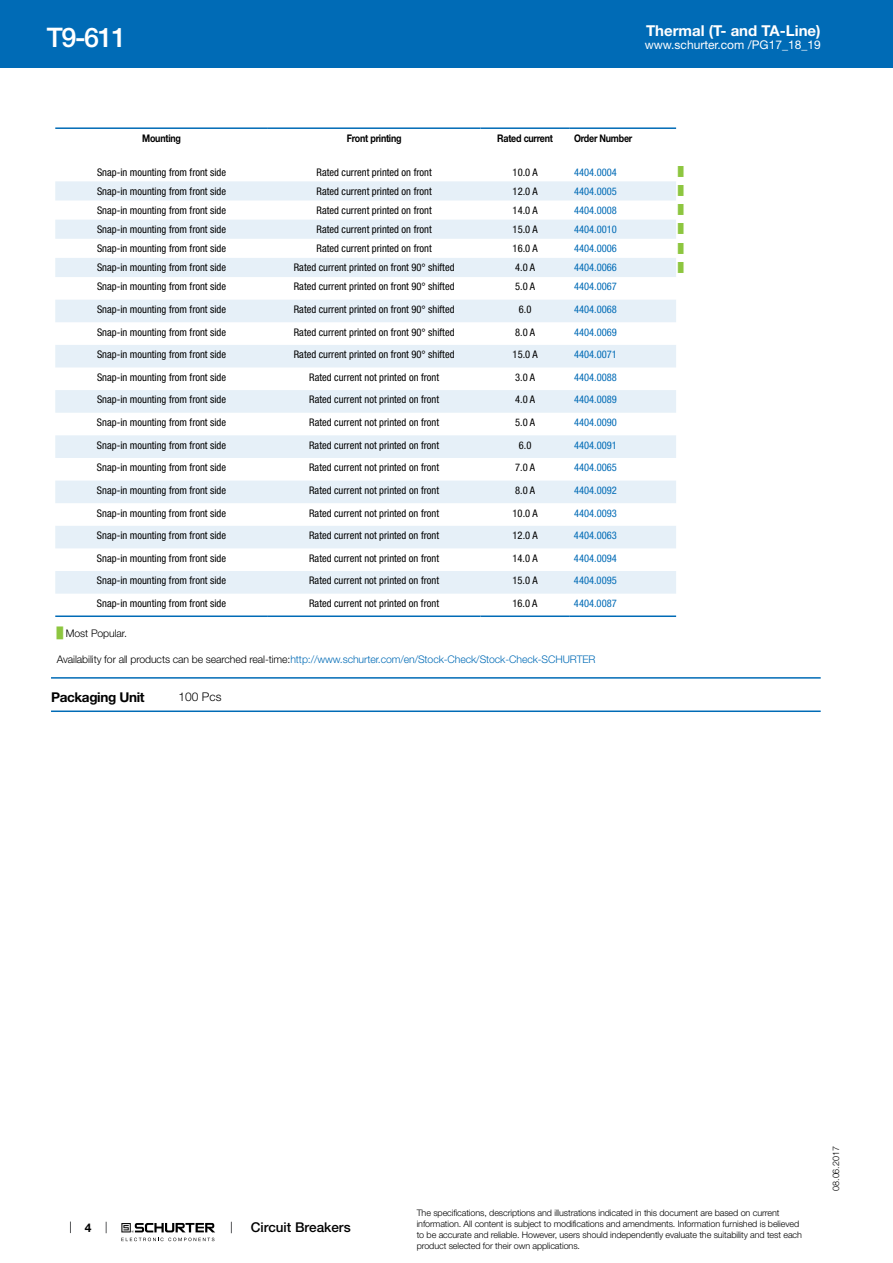
<style>
.page{position:relative;width:893px;height:1263px;background:#fff}
.page>*{position:absolute;margin:0;border:0;box-sizing:border-box;transform-origin:0 0}
.t1{font:500 27px "Helvetica Neue LT";color:#fff}
.t2{font:700 15px "Helvetica Neue LT";color:#fff}
.t3{font:500 13.5px "Helvetica Neue LT";color:#000}
.t4{font:700 13.5px "Helvetica Neue LT";letter-spacing:-.025em;color:#000}
.t5{font:12px "Helvetica Neue LT";color:#fff}
.t6{font:300 12px "Helvetica Neue LT";color:#000}
.t7{font:700 12px "Helvetica Neue LT";color:#000}
.t8{font:condensed 10.5px "Helvetica Neue LT";color:#000}
.t9{font:condensed 10.5px "Helvetica Neue LT";color:#006bb6}
.t10{font:300 10.5px "Helvetica Neue LT";letter-spacing:-.01em;color:#006bb6}
.t11{font:700 10.5px "Helvetica Neue LT";letter-spacing:-.025em;color:#000;scale:.85 1}
.t12{font:300 10.5px "Helvetica Neue LT";letter-spacing:-.01em;color:#000}
.t13{font:300 9px/10.8px "Helvetica Neue LT";letter-spacing:-.01em;color:#000}
.t14{font:9px "Arial Unicode MS";color:#8dc63f}
.s1{font-family:"Arial Unicode MS";font-weight:400;color:#8dc63f}
.s2{color:#000}
</style>
<div class="page">
<svg style="left:70px;top:1221px;width:1px;height:12px"></svg>
<svg style="left:121px;top:1223px;width:94px;height:18px"></svg>
<div style="left:0;top:0;width:893px;height:68px;background:#006bb6"></div>
<svg style="left:55px;top:181px;width:621px;height:413px;fill:#e6f0f8"></svg>
<hr style="left:55px;top:127px;width:213px;height:2px;background:#006bb6">
<hr style="left:268px;top:127px;width:212px;height:2px;background:#006bb6">
<hr style="left:480px;top:127px;width:90px;height:2px;background:#006bb6">
<hr style="left:570px;top:127px;width:106px;height:2px;background:#006bb6">
<hr style="left:55px;top:615px;width:213px;height:2px;background:#006bb6">
<hr style="left:268px;top:615px;width:212px;height:2px;background:#006bb6">
<hr style="left:480px;top:615px;width:90px;height:2px;background:#006bb6">
<hr style="left:570px;top:615px;width:106px;height:2px;background:#006bb6">
<hr style="left:51px;top:677px;width:770px;height:2px;background:#006bb6">
<hr style="left:51px;top:710px;width:770px;height:2px;background:#006bb6">
<h1 class="t1" style="left:47px;top:21px;width:81px">T9-611</h1>
<h2 class="t2" style="left:646px;top:21px;width:176px">Thermal (T- and TA-Line)</h2>
<p class="t5" style="left:645px;top:38px;width:178px">www.schurter.com /PG17_18_19</p>
<p class="t11" style="left:142px;top:131px;width:47px">Mounting</p>
<p class="t11" style="left:347px;top:131px;width:66px">Front printing</p>
<p class="t11" style="left:497px;top:131px;width:67px">Rated current</p>
<p class="t11" style="left:574px;top:131px;width:70px">Order Number</p>
<p class="t8" style="left:97px;top:166px;width:131px">Snap-in mounting from front side</p>
<p class="t8" style="left:317px;top:166px;width:117px">Rated current printed on front</p>
<p class="t8" style="left:513px;top:166px;width:27px">10.0 A</p>
<p class="t9" style="left:574px;top:166px;width:44px">4404.0004</p>
<p class="t14" style="left:678px;top:165px;width:7px">█</p>
<p class="t8" style="left:97px;top:185px;width:131px">Snap-in mounting from front side</p>
<p class="t8" style="left:317px;top:185px;width:117px">Rated current printed on front</p>
<p class="t8" style="left:513px;top:185px;width:27px">12.0 A</p>
<p class="t9" style="left:574px;top:185px;width:44px">4404.0005</p>
<p class="t14" style="left:678px;top:184px;width:7px">█</p>
<p class="t8" style="left:97px;top:204px;width:131px">Snap-in mounting from front side</p>
<p class="t8" style="left:317px;top:204px;width:117px">Rated current printed on front</p>
<p class="t8" style="left:513px;top:204px;width:27px">14.0 A</p>
<p class="t9" style="left:574px;top:204px;width:44px">4404.0008</p>
<p class="t14" style="left:678px;top:204px;width:7px">█</p>
<p class="t8" style="left:97px;top:223px;width:131px">Snap-in mounting from front side</p>
<p class="t8" style="left:317px;top:223px;width:117px">Rated current printed on front</p>
<p class="t8" style="left:513px;top:223px;width:27px">15.0 A</p>
<p class="t9" style="left:574px;top:223px;width:44px">4404.0010</p>
<p class="t14" style="left:678px;top:223px;width:7px">█</p>
<p class="t8" style="left:97px;top:242px;width:131px">Snap-in mounting from front side</p>
<p class="t8" style="left:317px;top:242px;width:117px">Rated current printed on front</p>
<p class="t8" style="left:513px;top:242px;width:27px">16.0 A</p>
<p class="t9" style="left:574px;top:242px;width:44px">4404.0006</p>
<p class="t14" style="left:678px;top:242px;width:7px">█</p>
<p class="t8" style="left:97px;top:261px;width:131px">Snap-in mounting from front side</p>
<p class="t8" style="left:294px;top:261px;width:162px">Rated current printed on front 90° shifted</p>
<p class="t8" style="left:515px;top:261px;width:21px">4.0 A</p>
<p class="t9" style="left:574px;top:261px;width:44px">4404.0066</p>
<p class="t14" style="left:678px;top:261px;width:7px">█</p>
<p class="t8" style="left:97px;top:281px;width:131px">Snap-in mounting from front side</p>
<p class="t8" style="left:294px;top:281px;width:162px">Rated current printed on front 90° shifted</p>
<p class="t8" style="left:515px;top:281px;width:21px">5.0 A</p>
<p class="t9" style="left:574px;top:281px;width:44px">4404.0067</p>
<p class="t8" style="left:97px;top:303px;width:131px">Snap-in mounting from front side</p>
<p class="t8" style="left:294px;top:303px;width:162px">Rated current printed on front 90° shifted</p>
<p class="t8" style="left:519px;top:303px;width:14px">6.0</p>
<p class="t9" style="left:574px;top:303px;width:44px">4404.0068</p>
<p class="t8" style="left:97px;top:326px;width:131px">Snap-in mounting from front side</p>
<p class="t8" style="left:294px;top:326px;width:162px">Rated current printed on front 90° shifted</p>
<p class="t8" style="left:515px;top:326px;width:21px">8.0 A</p>
<p class="t9" style="left:574px;top:326px;width:44px">4404.0069</p>
<p class="t8" style="left:97px;top:348px;width:131px">Snap-in mounting from front side</p>
<p class="t8" style="left:294px;top:348px;width:162px">Rated current printed on front 90° shifted</p>
<p class="t8" style="left:513px;top:348px;width:27px">15.0 A</p>
<p class="t9" style="left:574px;top:348px;width:44px">4404.0071</p>
<p class="t8" style="left:97px;top:371px;width:131px">Snap-in mounting from front side</p>
<p class="t8" style="left:309px;top:371px;width:131px">Rated current not printed on front</p>
<p class="t8" style="left:515px;top:371px;width:21px">3.0 A</p>
<p class="t9" style="left:574px;top:371px;width:44px">4404.0088</p>
<p class="t8" style="left:97px;top:394px;width:131px">Snap-in mounting from front side</p>
<p class="t8" style="left:309px;top:394px;width:131px">Rated current not printed on front</p>
<p class="t8" style="left:515px;top:394px;width:21px">4.0 A</p>
<p class="t9" style="left:574px;top:394px;width:44px">4404.0089</p>
<p class="t8" style="left:97px;top:416px;width:131px">Snap-in mounting from front side</p>
<p class="t8" style="left:309px;top:416px;width:131px">Rated current not printed on front</p>
<p class="t8" style="left:515px;top:416px;width:21px">5.0 A</p>
<p class="t9" style="left:574px;top:416px;width:44px">4404.0090</p>
<p class="t8" style="left:97px;top:439px;width:131px">Snap-in mounting from front side</p>
<p class="t8" style="left:309px;top:439px;width:131px">Rated current not printed on front</p>
<p class="t8" style="left:519px;top:439px;width:14px">6.0</p>
<p class="t9" style="left:574px;top:439px;width:44px">4404.0091</p>
<p class="t8" style="left:97px;top:461px;width:131px">Snap-in mounting from front side</p>
<p class="t8" style="left:309px;top:461px;width:131px">Rated current not printed on front</p>
<p class="t8" style="left:515px;top:461px;width:21px">7.0 A</p>
<p class="t9" style="left:574px;top:461px;width:44px">4404.0065</p>
<p class="t8" style="left:97px;top:484px;width:131px">Snap-in mounting from front side</p>
<p class="t8" style="left:309px;top:484px;width:131px">Rated current not printed on front</p>
<p class="t8" style="left:515px;top:484px;width:21px">8.0 A</p>
<p class="t9" style="left:574px;top:484px;width:44px">4404.0092</p>
<p class="t8" style="left:97px;top:507px;width:131px">Snap-in mounting from front side</p>
<p class="t8" style="left:309px;top:507px;width:131px">Rated current not printed on front</p>
<p class="t8" style="left:513px;top:507px;width:27px">10.0 A</p>
<p class="t9" style="left:574px;top:507px;width:44px">4404.0093</p>
<p class="t8" style="left:97px;top:529px;width:131px">Snap-in mounting from front side</p>
<p class="t8" style="left:309px;top:529px;width:131px">Rated current not printed on front</p>
<p class="t8" style="left:513px;top:529px;width:27px">12.0 A</p>
<p class="t9" style="left:574px;top:529px;width:44px">4404.0063</p>
<p class="t8" style="left:97px;top:552px;width:131px">Snap-in mounting from front side</p>
<p class="t8" style="left:309px;top:552px;width:131px">Rated current not printed on front</p>
<p class="t8" style="left:513px;top:552px;width:27px">14.0 A</p>
<p class="t9" style="left:574px;top:552px;width:44px">4404.0094</p>
<p class="t8" style="left:97px;top:574px;width:131px">Snap-in mounting from front side</p>
<p class="t8" style="left:309px;top:574px;width:131px">Rated current not printed on front</p>
<p class="t8" style="left:513px;top:574px;width:27px">15.0 A</p>
<p class="t9" style="left:574px;top:574px;width:44px">4404.0095</p>
<p class="t8" style="left:97px;top:597px;width:131px">Snap-in mounting from front side</p>
<p class="t8" style="left:309px;top:597px;width:131px">Rated current not printed on front</p>
<p class="t8" style="left:513px;top:597px;width:27px">16.0 A</p>
<p class="t9" style="left:574px;top:597px;width:44px">4404.0087</p>
<p class="t12" style="left:57px;top:627px;width:72px"><span class="s1">█</span> Most Popular.</p>
<p class="t10" style="left:57px;top:653px;width:540px"><span class="s2">Availability for all products can be searched real-time:</span>http://www.schurter.com/en/Stock-Check/Stock-Check-SCHURTER</p>
<p class="t4" style="left:51px;top:689px;width:95px">Packaging Unit</p>
<p class="t6" style="left:179px;top:689px;width:44px">100 Pcs</p>
<p class="t7" style="left:85px;top:1220px;width:8px">4</p>
<p class="t3" style="left:251px;top:1219px;width:101px">Circuit Breakers</p>
<p class="t13" style="left:417px;top:1207px;width:387px">The specifications, descriptions and illustrations indicated in this document are based on current information. All content is subject to modifications and amendments. Information furnished is believed to be accurate and reliable. However, users should independently evaluate the suitability and test each product selected for their own applications.</p>
<p class="t13" style="left:830px;top:1191px;width:46px;rotate:-90deg">08.06.2017</p>
</div>
